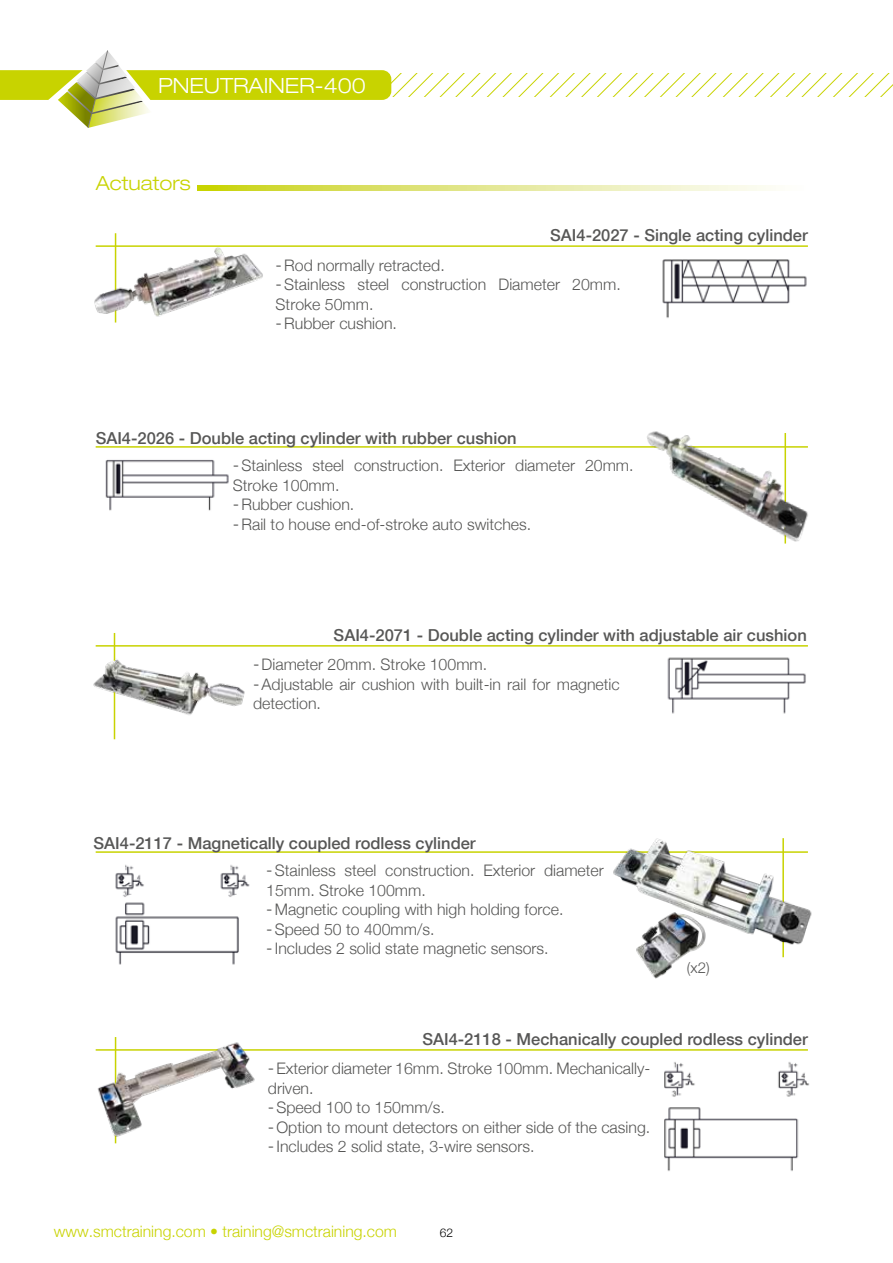
<style>
.page{position:relative;width:893px;height:1263px;background:#fff}
.page>*{position:absolute;margin:0;border:0;box-sizing:border-box;transform-origin:0 0}
.t1{font:300 expanded 21px "Helvetica Neue";letter-spacing:-.005em;color:#fff}
.t2{font:300 expanded 19.5px "Helvetica Neue";color:#c8d300}
.t3{font:500 16.5px "Helvetica Neue";color:#575756}
.t4{font:300 15.9px/19.5px "Helvetica Neue";color:#575756}
.t5{font:300 15.75px "Helvetica Neue";color:#c8d300}
.t6{font:300 15px "Helvetica Neue";color:#575756}
.t7{font:300 12px "Helvetica Neue";color:#000}
.s1{font-size:17.4px}
</style>
<div class="page">
<img style="left:664px;top:1062px;width:146px;height:109px">
<img style="left:662px;top:259px;width:145px;height:59px">
<svg style="left:0;top:50px;width:893px;height:78px"></svg>
<svg style="left:198px;top:186px;width:575px;height:4px;background:#e2e78b"></svg>
<hr style="left:96px;top:245px;width:712px;height:2px;background:#c8d300">
<hr style="left:96px;top:446px;width:712px;height:2px;background:#c8d300">
<img style="left:94px;top:233px;width:173px;height:90px">
<img style="left:623px;top:431px;width:185px;height:113px">
<hr style="left:96px;top:645px;width:712px;height:2px;background:#c8d300">
<hr style="left:114px;top:633px;width:1px;height:106px;background:#c8d300">
<img style="left:93px;top:636px;width:156px;height:102px">
<hr style="left:96px;top:851px;width:712px;height:2px;background:#c8d300">
<img style="left:608px;top:838px;width:204px;height:120px">
<hr style="left:96px;top:1049px;width:712px;height:2px;background:#c8d300">
<hr style="left:115px;top:1037px;width:1px;height:106px;background:#c8d300">
<img style="left:95px;top:1037px;width:165px;height:105px">
<img style="left:105px;top:459px;width:124px;height:52px">
<img style="left:667px;top:657px;width:139px;height:57px">
<img style="left:115px;top:864px;width:135px;height:101px">
<img style="left:632px;top:908px;width:77px;height:71px">
<h1 class="t1" style="left:158px;top:73px;width:209px">PNEUTRAINER-400</h1>
<p class="t2" style="left:96px;top:172px;width:97px">Actuators</p>
<p class="t3" style="left:550px;top:225px;width:259px">SAI4-2027 - Single acting cylinder</p>
<p class="t4" style="left:276px;top:255px;width:347px"><span class="s1">-</span>Rod normally retracted.<br><span class="s1">-</span>Stainless steel construction Diameter 20mm.<br>Stroke 50mm.<br><span class="s1">-</span>Rubber cushion.</p>
<p class="t3" style="left:96px;top:428px;width:422px">SAI4-2026 - Double acting cylinder with rubber cushion</p>
<p class="t4" style="left:233px;top:455px;width:402px"><span class="s1">-</span>Stainless steel construction. Exterior diameter 20mm.<br>Stroke 100mm.<br><span class="s1">-</span>Rubber cushion.<br><span class="s1">-</span>Rail to house end-of-stroke auto switches.</p>
<p class="t3" style="left:334px;top:625px;width:475px">SAI4-2071 - Double acting cylinder with adjustable air cushion</p>
<p class="t4" style="left:253px;top:655px;width:368px"><span class="s1">-</span>Diameter 20mm. Stroke 100mm.<br><span class="s1">-</span>Adjustable air cushion with built-in rail for magnetic detection.</p>
<p class="t3" style="left:94px;top:833px;width:384px">SAI4-2117 - Magnetically coupled rodless cylinder</p>
<p class="t4" style="left:266px;top:860px;width:339px"><span class="s1">-</span>Stainless steel construction. Exterior diameter 15mm. Stroke 100mm.<br><span class="s1">-</span>Magnetic coupling with high holding force. <span class="s1">-</span>Speed 50 to 400mm/s.<br><span class="s1">-</span>Includes 2 solid state magnetic sensors.</p>
<p class="t6" style="left:687px;top:958px;width:24px">(x2)</p>
<p class="t3" style="left:422px;top:1029px;width:387px">SAI4-2118 - Mechanically coupled rodless cylinder</p>
<p class="t4" style="left:268px;top:1059px;width:384px"><span class="s1">-</span>Exterior diameter 16mm. Stroke 100mm. Mechanically&shy;driven.<br><span class="s1">-</span>Speed 100 to 150mm/s.<br><span class="s1">-</span>Option to mount detectors on either side of the casing. <span class="s1">-</span>Includes 2 solid state, 3-wire sensors.</p>
<p class="t5" style="left:54px;top:1221px;width:345px">www.smctraining.com • training@smctraining.com</p>
<p class="t7" style="left:440px;top:1225px;width:15px">62</p>
</div>
